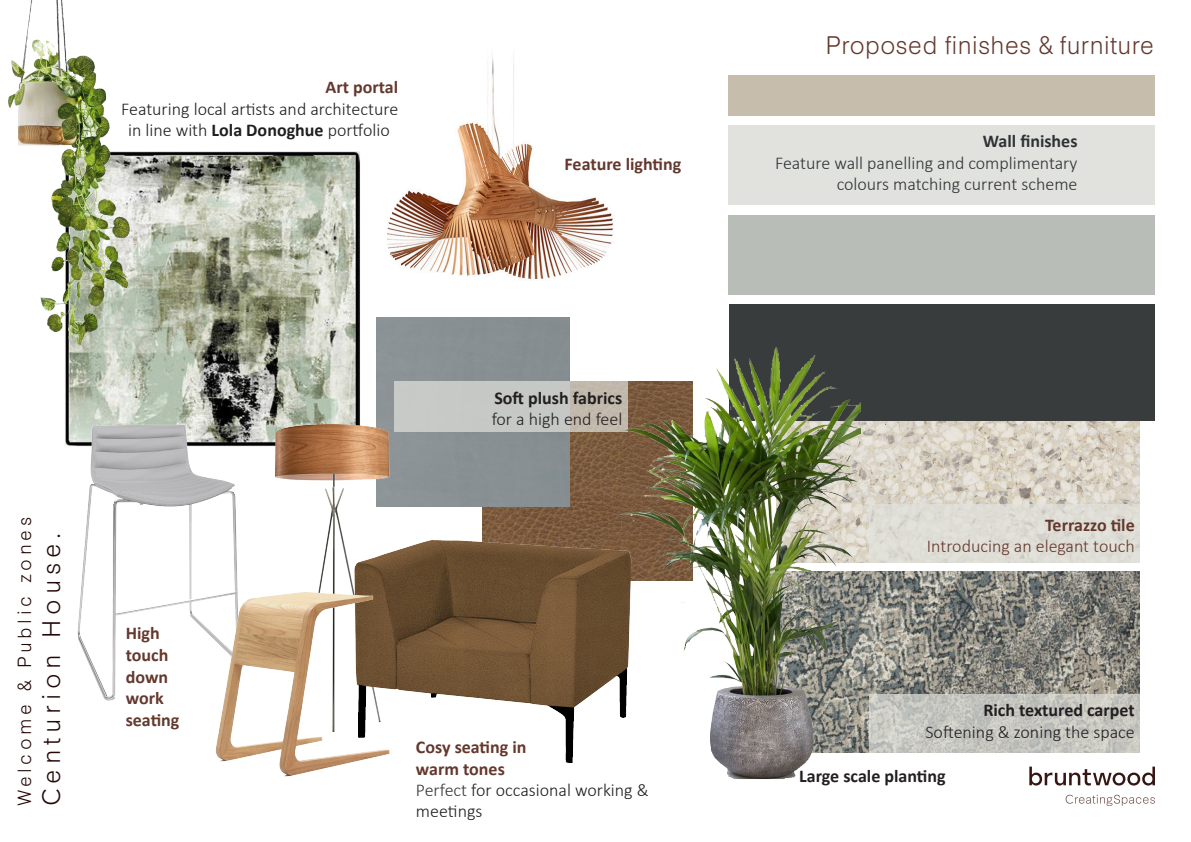
<style>
.page{position:relative;width:1191px;height:842px;background:#fff}
.page>*{position:absolute;margin:0;border:0;box-sizing:border-box;transform-origin:0 0}
.t1{font:300 24px "Synthese";letter-spacing:-.005em;color:#64382d}
.t2{font:300 24px "Synthese";letter-spacing:.2em;color:#240807}
.t3{font:300 18px/21.6px "Calibri";color:#1f1f1f}
.t4{font:700 18px/21.6px "Calibri";color:#64382d}
.t5{font:300 18px/21.6px "Calibri";color:#2f3336;text-align:right}
.t6{font:700 18px "Calibri";color:#231f20}
.t7{font:300 18px "Calibri";color:#231f20}
.t8{font:300 18px "Calibri";color:#64382d}
.t9{font:300 18px "Synthese";letter-spacing:.2em;color:#240807}
.t10{font:700 18px "Calibri";color:#2f3336}
.s1{font-weight:700}
.s2{color:#393838}
</style>
<div class="page">
<svg style="left:1029px;top:767px;width:126px;height:18px"></svg>
<svg style="left:1065px;top:795px;width:90px;height:11px"></svg>
<img style="left:569px;top:432px;width:43px;height:64px">
<img style="left:860px;top:421px;width:279px;height:142px">
<div style="left:870px;top:505px;width:269px;height:58px;background:#deddd6"></div>
<img style="left:65px;top:151px;width:295px;height:241px">
<img style="left:388px;top:56px;width:226px;height:224px">
<div style="left:729px;top:305px;width:426px;height:116px;background:#393c3d"></div>
<img style="left:860px;top:571px;width:279px;height:181px">
<img style="left:248px;top:392px;width:164px;height:185px">
<img style="left:339px;top:496px;width:273px;height:267px">
<img style="left:8px;top:0;width:137px;height:349px">
<img style="left:870px;top:694px;width:269px;height:58px">
<img style="left:612px;top:332px;width:248px;height:447px">
<img style="left:65px;top:387px;width:183px;height:314px">
<img style="left:202px;top:577px;width:191px;height:200px">
<p class="t4" style="left:325px;top:76px;width:74px">Art portal</p>
<p class="t3" style="left:121px;top:98px;width:279px">Featuring local artists and architecture</p>
<p class="t3" style="left:128px;top:119px;width:263px">in line with <span class="s1">Lola Donoghue</span> portfolio</p>
<p class="t4" style="left:564px;top:153px;width:118px">Feature lighting</p>
<p class="t9" style="left:10px;top:806px;width:290px;rotate:-90deg">Welcome &amp; Public zones</p>
<h1 class="t2" style="left:31px;top:806px;width:275px;rotate:-90deg">Centurion House.</h1>
<p class="t4" style="left:126px;top:622px;width:55px">High touch down work seating</p>
<p class="t6" style="left:494px;top:385px;width:129px">Soft plush fabrics</p>
<p class="t7" style="left:491px;top:408px;width:132px">for a high end feel</p>
<p class="t4" style="left:416px;top:736px;width:112px">Cosy seating in warm tones</p>
<p class="t3" style="left:416px;top:779px;width:234px"><span class="s2">Perfect</span> for occasional working &amp; meetings</p>
<p class="t1" style="left:825px;top:25px;width:330px">Proposed finishes &amp; furniture</p>
<p class="t10" style="left:983px;top:128px;width:96px">Wall finishes</p>
<p class="t5" style="left:775px;top:152px;width:304px">Feature wall panelling and complimentary colours matching current scheme</p>
<p class="t4" style="left:1045px;top:514px;width:91px">Terrazzo tile</p>
<p class="t8" style="left:927px;top:535px;width:209px">Introducing an elegant touch</p>
<p class="t6" style="left:983px;top:697px;width:153px">Rich textured carpet</p>
<p class="t7" style="left:925px;top:721px;width:211px">Softening &amp; zoning the space</p>
<p class="t6" style="left:799px;top:763px;width:148px">Large scale planting</p>
</div>
